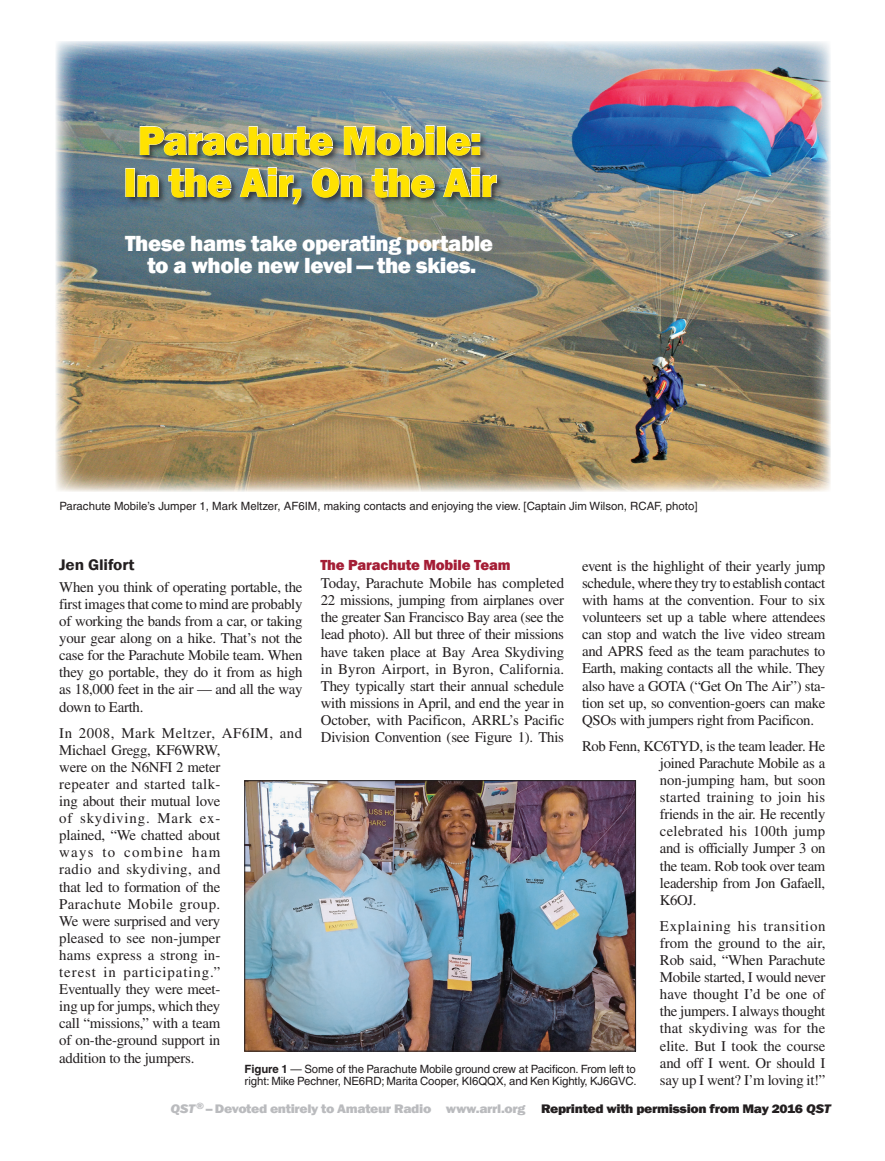
<style>
.page{position:relative;width:885px;height:1161px;background:#fff}
.page>*{position:absolute;margin:0;border:0;box-sizing:border-box;transform-origin:0 0}
.t1{font:800 42px/42px "Franklin Gothic";letter-spacing:-.025em;color:#ffe201;text-align:center}
.Deck{font:800 22.5px/22.5px "Franklin Gothic";letter-spacing:-.02em;color:#fff;text-align:center}
.Byline{font:600 15.75px "Franklin Gothic";letter-spacing:-.01em;color:#231f20;scale:1.1 1}
.Subhead_1{font:800 15px "Franklin Gothic";letter-spacing:-.01em;color:#a41d35}
.Body_Text{font:14.85px/17.1px "Times";letter-spacing:-.015em;color:#231f20;text-align:justify}
.t2{font:800 12.75px "Franklin Gothic";letter-spacing:-.025em;color:#babbbe;scale:1.1 1}
.t3{font:11.4px/12px "Helvetica";letter-spacing:-.01em;color:#231f20}
.s1{font-weight:700}
.s2{font-style:italic}
.s3{color:#231f20}
.s4{font-style:italic;color:#231f20}
</style>
<div class="page">
<img style="left:56px;top:41px;width:774px;height:450px">
<div style="left:124px;top:124px;width:380px;height:88px;background:#231f20;opacity:.75"></div>
<svg style="left:139px;top:126px;width:194px;height:30px;background:#7e827f"></svg>
<svg style="left:343px;top:125px;width:91px;height:31px;background:#7e8282"></svg>
<div style="left:437px;top:127px;width:8px;height:28px;border:1px solid #fff"></div>
<svg style="left:446px;top:132px;width:34px;height:24px"></svg>
<svg style="left:137px;top:174px;width:22px;height:23px"></svg>
<svg style="left:168px;top:168px;width:63px;height:30px;background:#6e7a81"></svg>
<svg style="left:240px;top:167px;width:61px;height:37px;background:#707d84"></svg>
<svg style="left:311px;top:167px;width:51px;height:31px;background:#747c7f"></svg>
<svg style="left:371px;top:168px;width:64px;height:30px;background:#7d827c"></svg>
<svg style="left:443px;top:167px;width:54px;height:30px;background:#777f81"></svg>
<img style="left:246px;top:782px;width:387px;height:268px">
<div style="left:244px;top:780px;width:391px;height:272px;border:1px solid #231f20"></div>
<p class="t1" style="left:123px;top:119px;width:375px">Parachute Mobile:<br>In the Air, On the Air</p>
<p class="Deck" style="left:125px;top:232px;width:369px">These hams take operating portable to a whole new level — the skies.</p>
<p class="t3" style="left:59px;top:500px;width:639px">Parachute Mobile’s Jumper 1, Mark Meltzer, AF6IM, making contacts and enjoying the view. [Captain Jim Wilson, RCAF, photo]</p>
<p class="Byline" style="left:59px;top:555px;width:70px">Jen Glifort</p>
<p class="Body_Text" style="left:59px;top:578px;width:245px">When you think of operating portable, the first images that come to mind are probably of working the bands from a car, or taking your gear along on a hike. That’s not the case for the Parachute Mobile team. When they go portable, they do it from as high as 18,000 feet in the air — and all the way down to Earth.</p>
<p class="Body_Text" style="left:59px;top:724px;width:244px;text-align:left">In 2008, Mark Meltzer, AF6IM, and<br>Michael Gregg, KF6WRW,<br>were on the N6NFI 2 meter<br>repeater and started talk-<br>ing about their mutual love<br>of skydiving. Mark ex-<br>plained, “We chatted about<br>ways to combine ham<br>radio and skydiving, and<br>that led to formation of the<br>Parachute Mobile group.<br>We were surprised and very<br>pleased to see non-jumper<br>hams express a strong in-<br>terest in participating.”<br>Eventually they were meet-<br>ing up for jumps, which they<br>call “missions,” with a team<br>of on-the-ground support in<br>addition to the jumpers.</p>
<p class="Subhead_1" style="left:320px;top:555px;width:192px">The Parachute Mobile Team</p>
<p class="Body_Text" style="left:321px;top:575px;width:245px">Today, Parachute Mobile has completed 22 missions, jumping from airplanes over the greater San Francisco Bay area (see the lead photo). All but three of their missions have taken place at Bay Area Skydiving in Byron Airport, in Byron, California.<br>They typically start their annual schedule with missions in April, and end the year in October, with Pacificon, ARRL’s Pacific Division Convention (see Figure 1). This</p>
<p class="Body_Text" style="left:582px;top:557px;width:245px">event is the highlight of their yearly jump schedule, where they try to establish contact with hams at the convention. Four to six volunteers set up a table where attendees can stop and watch the live video stream and APRS feed as the team parachutes to Earth, making contacts all the while. They also have a GOTA (“Get On The Air”) sta&shy;tion set up, so convention-goers can make QSOs with jumpers right from Pacificon.</p>
<p class="Body_Text" style="left:659px;top:737px;width:167px;text-indent:-78px">Rob Fenn, KC6TYD, is the team leader. He joined Parachute Mobile as a non-jumping ham, but soon started training to join his friends in the air. He recently celebrated his 100th jump and is officially Jumper 3 on the team. Rob took over team leadership from Jon Gafaell, K6OJ.</p>
<p class="Body_Text" style="left:659px;top:917px;width:167px">Explaining his transition from the ground to the air, Rob said, “When Parachute Mobile started, I would never have thought I’d be one of the jumpers. I always thought that skydiving was for the elite. But I took the course and off I went. Or should I say up I went? I’m loving it!”</p>
<p class="t3" style="left:244px;top:1063px;width:393px"><span class="s1">Figure 1</span> — Some of the Parachute Mobile ground crew at Pacificon. From left to right: Mike Pechner, NE6RD; Marita Cooper, KI6QQX, and Ken Kightly, KJ6GVC.</p>
<p class="t2" style="left:170px;top:1101px;width:601px"><span class="s2">QST</span><sup>®</sup>– Devoted entirely to Amateur Radio www.arrl.org <span class="s3">Reprinted with permission from May 2016</span> <span class="s4">QST</span></p>
</div>
